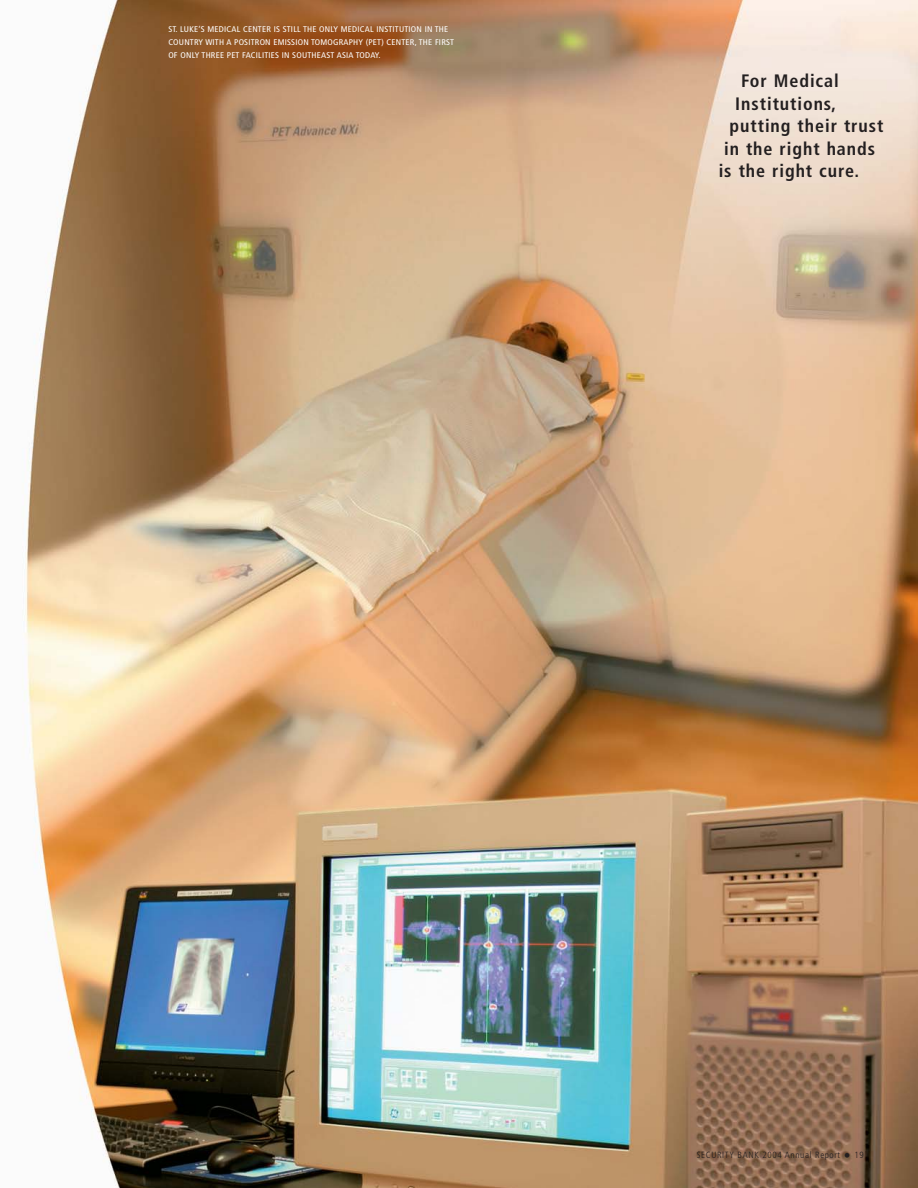
<style>
.page{position:relative;width:918px;height:1188px;background:#fff}
.page>*{position:absolute;margin:0;border:0;box-sizing:border-box;transform-origin:0 0}
.t1{font:700 condensed 18px "Frutiger";letter-spacing:.05em;color:#231f20}
.t2{font:300 condensed 9px "Frutiger";letter-spacing:.07em;color:#231f20}
.t3{font:condensed 8.25px/12.8px "Frutiger";letter-spacing:.025em;color:#fff;scale:1.07 1}
.s1{font-size:13.5px}
</style>
<div class="page">
<img style="left:22px;top:0;width:896px;height:1188px">
<p class="t3" style="left:168px;top:24px;width:269px">ST. LUKE‘S MEDICAL CENTER IS STILL THE ONLY MEDICAL INSTITUTION IN THE<br>COUNTRY WITH A POSITRON EMISSION TOMOGRAPHY (PET) CENTER, THE FIRST<br>OF ONLY THREE PET FACILITIES IN SOUTHEAST ASIA TODAY.</p>
<h1 class="t1" style="left:741px;top:74px;width:99px">For Medical</h1>
<h1 class="t1" style="left:735px;top:96px;width:102px">Institutions,</h1>
<h1 class="t1" style="left:730px;top:119px;width:155px">putting their trust</h1>
<h1 class="t1" style="left:724px;top:141px;width:153px">in the right hands</h1>
<h1 class="t1" style="left:719px;top:164px;width:142px">is the right cure.</h1>
<p class="t2" style="left:697px;top:1151px;width:169px">SECURITY BANK 2004 Annual Report <span class="s1">•</span> 19</p>
</div>
